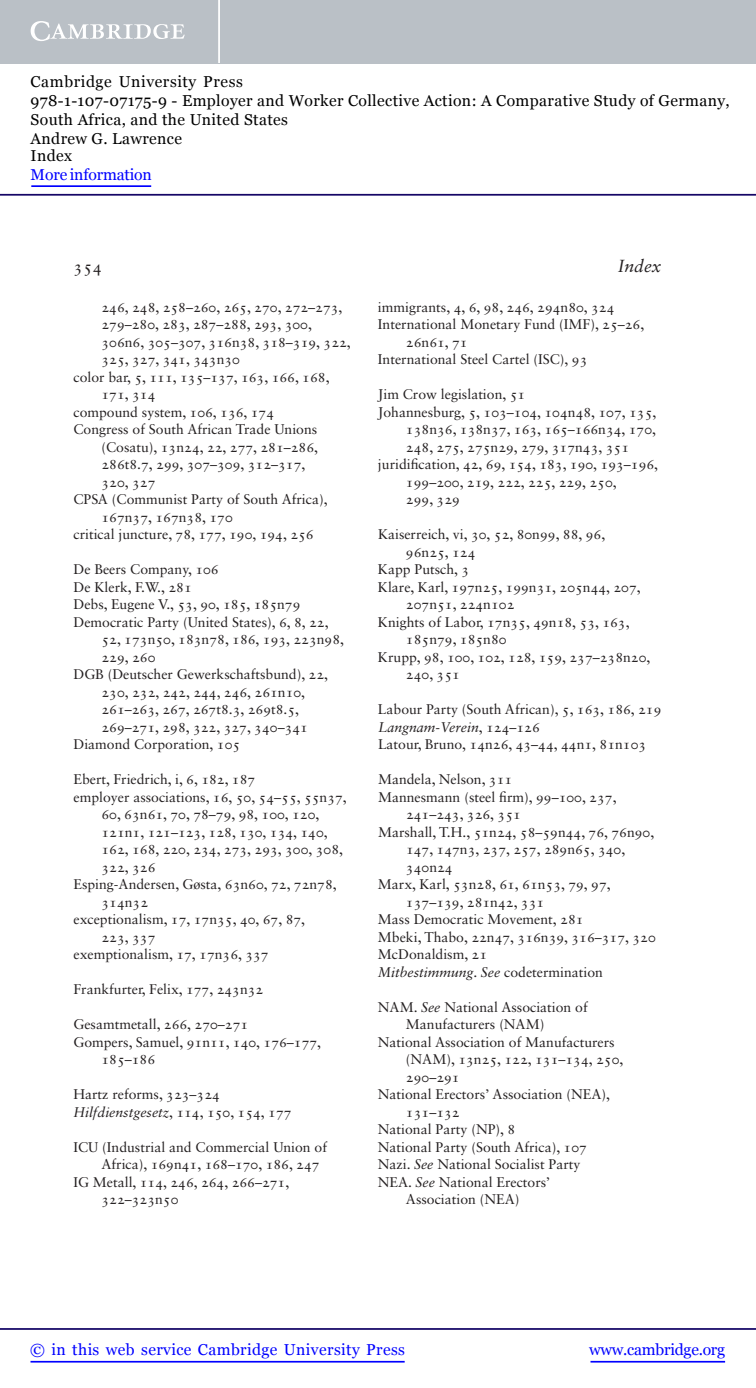
<style>
.page{position:relative;width:756px;height:1388px;background:#fff}
.page>*{position:absolute;margin:0;border:0;box-sizing:border-box;transform-origin:0 0}
.t1{font:italic 17.5px "Sabon LT Std";color:#231f20}
.t2{font:16.62px "Sabon LT Std";color:#231f20}
.t3{font:15.75px/18.6px "Georgia";letter-spacing:.025em;color:#000}
.t4{font:15.75px "Georgia";letter-spacing:.025em;color:#00f}
.t5{font:15.75px "Georgia";letter-spacing:-.015em;color:#00f}
.t6{font:15.75px "Georgia";letter-spacing:-.01em;color:#00f}
.t7{font:14px/17.5px "Sabon LT Std";color:#231f20}
.t8{font:italic 14px "Sabon LT Std";color:#231f20}
.s1{font-family:"Times New Roman"}
.s2{font-style:italic}
.s3{font-style:normal}
</style>
<div class="page">
<hr style="left:591px;top:1361px;width:134px;height:1px;background:#00f">
<hr style="left:0;top:1328px;width:756px;height:2px;background:#150666">
<hr style="left:31px;top:1361px;width:374px;height:1px;background:#00f">
<div style="left:0;top:0;width:756px;height:63px;background:#bac0c6"></div>
<svg style="left:31px;top:21px;width:154px;height:20px"></svg>
<hr style="left:218px;top:0;width:2px;height:63px;background:#fff">
<hr style="left:0;top:194px;width:756px;height:2px;background:#150666">
<hr style="left:31px;top:185px;width:120px;height:2px;background:#00f">
<p class="t3" style="left:31px;top:73px;width:701px">Cambridge University Press<br>978-1-107-07175-9 - Employer and Worker Collective Action: A Comparative Study of Germany, South Africa, and the United States<br>Andrew G. Lawrence<br>Index</p>
<p class="t6" style="left:31px;top:165px;width:123px">More information</p>
<p class="t2" style="left:74px;top:260px;width:30px">354</p>
<p class="t1" style="left:618px;top:259px;width:45px">Index</p>
<p class="t7" style="left:102px;top:299px;width:243px">246 , 248 , 258–260 , 265 , 270 , 272–273 ,</p>
<p class="t7" style="left:101px;top:317px;width:212px">279–280 , 283 , 287–288 , 293 , 300 ,</p>
<p class="t7" style="left:101px;top:334px;width:251px">306n6 , 305–307 , 316n38 , 318–319 , 322 ,</p>
<p class="t7" style="left:101px;top:352px;width:140px">325 , 327 , 341 , 343n30</p>
<p class="t7" style="left:73px;top:369px;width:258px">color bar, 5 , 111 , 135–137 , 163 , 166 , 168 ,</p>
<p class="t7" style="left:101px;top:387px;width:55px">171 , 314</p>
<p class="t7" style="left:73px;top:404px;width:202px">compound system, 106 , 136 , 174</p>
<p class="t7" style="left:73px;top:422px;width:245px">Congress of South African Trade Unions</p>
<p class="t7" style="left:101px;top:439px;width:218px">(Cosatu), 13n24 , 22 , 277 , 281–286 ,</p>
<p class="t7" style="left:101px;top:457px;width:205px">286t8.7 , 299 , 307–309 , 312–317 ,</p>
<p class="t7" style="left:101px;top:474px;width:55px">320 , 327</p>
<p class="t7" style="left:74px;top:492px;width:256px">CPSA (Communist Party of South Africa),</p>
<p class="t7" style="left:102px;top:509px;width:133px">167n37 , 167n38 , 170</p>
<p class="t7" style="left:74px;top:527px;width:242px">critical juncture, 78 , 177 , 190 , 194 , 256</p>
<p class="t7" style="left:73px;top:562px;width:147px">De Beers Company, 106</p>
<p class="t7" style="left:73px;top:579px;width:120px">De Klerk, F.W., 281</p>
<p class="t7" style="left:73px;top:597px;width:228px">Debs, Eugene V., 53 , 90 , 185 , 185n79</p>
<p class="t7" style="left:73px;top:614px;width:257px">Democratic Party (United States), 6 , 8 , 22 ,</p>
<p class="t7" style="left:101px;top:632px;width:244px">52 , 173n50 , 183n78 , 186 , 193 , 223n98 ,</p>
<p class="t7" style="left:101px;top:649px;width:55px">229 , 260</p>
<p class="t7" style="left:73px;top:667px;width:256px">DGB (Deutscher Gewerkschaftsbund), 22 ,</p>
<p class="t7" style="left:101px;top:684px;width:205px">230 , 232 , 242 , 244 , 246 , 261n10 ,</p>
<p class="t7" style="left:101px;top:702px;width:199px">261–263 , 267 , 267t8.3 , 269t8.5 ,</p>
<p class="t7" style="left:101px;top:719px;width:208px">269–271 , 298 , 322 , 327 , 340–341</p>
<p class="t7" style="left:74px;top:737px;width:168px">Diamond Corporation, 105</p>
<p class="t7" style="left:74px;top:772px;width:183px">Ebert, Friedrich, i , 6 , 182 , 187</p>
<p class="t7" style="left:73px;top:789px;width:275px">employer associations, 16 , 50 , 54–55 , 55n37 ,</p>
<p class="t7" style="left:101px;top:807px;width:219px">60 , 63n61 , 70 , 78–79 , 98 , 100 , 120 ,</p>
<p class="t7" style="left:101px;top:824px;width:228px">121n1 , 121–123 , 128 , 130 , 134 , 140 ,</p>
<p class="t7" style="left:101px;top:842px;width:243px">162 , 168 , 220 , 234 , 273 , 293 , 300 , 308 ,</p>
<p class="t7" style="left:101px;top:859px;width:55px">322 , 326</p>
<p class="t7" style="left:73px;top:877px;width:265px">Esping-Andersen, G <span class="s1">ø</span> sta, 63n60 , 72 , 72n78 ,</p>
<p class="t7" style="left:101px;top:894px;width:48px">314n32</p>
<p class="t7" style="left:74px;top:912px;width:233px">exceptionalism, 17 , 17n35 , 40 , 67 , 87 ,</p>
<p class="t7" style="left:101px;top:929px;width:55px">223 , 337</p>
<p class="t7" style="left:73px;top:947px;width:197px">exemptionalism, 17 , 17n36 , 337</p>
<p class="t7" style="left:73px;top:982px;width:191px">Frankfurter, Felix, 177 , 243n32</p>
<p class="t7" style="left:73px;top:1017px;width:176px">Gesamtmetall, 266 , 270–271</p>
<p class="t7" style="left:73px;top:1034px;width:249px">Gompers, Samuel, 91n11 , 140 , 176–177 ,</p>
<p class="t7" style="left:101px;top:1052px;width:55px">185–186</p>
<p class="t7" style="left:73px;top:1087px;width:220px">Hartz reforms, 323–324<br><span class="s2">Hilfdienstgesetz</span>, 114 , 150 , 154 , 177</p>
<p class="t7" style="left:73px;top:1139px;width:255px">ICU (Industrial and Commercial Union of</p>
<p class="t7" style="left:101px;top:1157px;width:220px">Africa), 169n41 , 168–170 , 186 , 247</p>
<p class="t7" style="left:73px;top:1174px;width:217px">IG Metall, 114 , 246 , 264 , 266–271 ,</p>
<p class="t7" style="left:101px;top:1192px;width:79px">322–323n50</p>
<p class="t7" style="left:378px;top:299px;width:238px">immigrants, 4 , 6 , 98 , 246 , 294n80 , 324</p>
<p class="t7" style="left:378px;top:317px;width:268px">International Monetary Fund (IMF), 25–26 ,</p>
<p class="t7" style="left:406px;top:334px;width:63px">26n61 , 71</p>
<p class="t7" style="left:378px;top:352px;width:211px">International Steel Cartel (ISC), 93</p>
<p class="t7" style="left:378px;top:387px;width:149px">Jim Crow legislation, 51</p>
<p class="t7" style="left:378px;top:404px;width:280px">Johannesburg, 5 , 103–104 , 104n48 , 107 , 135 ,</p>
<p class="t7" style="left:406px;top:422px;width:252px">138n36 , 138n37 , 163 , 165–166n34 , 170 ,</p>
<p class="t7" style="left:406px;top:439px;width:225px">248 , 275 , 275n29 , 279 , 317n43 , 351</p>
<p class="t7" style="left:378px;top:457px;width:282px">juridification, 42 , 69 , 154 , 183 , 190 , 193–196 ,</p>
<p class="t7" style="left:406px;top:474px;width:212px">199–200 , 219 , 222 , 225 , 229 , 250 ,</p>
<p class="t7" style="left:406px;top:492px;width:55px">299 , 329</p>
<p class="t7" style="left:378px;top:527px;width:229px">Kaiserreich, vi , 30 , 52 , 80n99 , 88 , 96 ,</p>
<p class="t7" style="left:406px;top:544px;width:71px">96n25 , 124</p>
<p class="t7" style="left:378px;top:562px;width:93px">Kapp Putsch, 3</p>
<p class="t7" style="left:378px;top:579px;width:264px">Klare, Karl, 197n25 , 199n31 , 205n44 , 207 ,</p>
<p class="t7" style="left:406px;top:597px;width:110px">207n51 , 224n102</p>
<p class="t7" style="left:378px;top:614px;width:253px">Knights of Labor, 17n35 , 49n18 , 53 , 163 ,</p>
<p class="t7" style="left:406px;top:632px;width:102px">185n79 , 185n80</p>
<p class="t7" style="left:378px;top:649px;width:274px">Krupp, 98 , 100 , 102 , 128 , 159 , 237–238n20 ,</p>
<p class="t7" style="left:406px;top:667px;width:55px">240 , 351</p>
<p class="t7" style="left:378px;top:702px;width:285px">Labour Party (South African), 5 , 163 , 186 , 219<br><span class="s2">Langnam-Verein</span>, 124–126<br>Latour, Bruno, 14n26 , 43–44 , 44n1 , 81n103</p>
<p class="t7" style="left:378px;top:772px;width:136px">Mandela, Nelson, 311</p>
<p class="t7" style="left:378px;top:789px;width:240px">Mannesmann (steel firm), 99–100 , 237 ,</p>
<p class="t7" style="left:406px;top:807px;width:116px">241–243 , 326 , 351</p>
<p class="t7" style="left:378px;top:824px;width:278px">Marshall, T.H., 51n24 , 58–59n44 , 76 , 76n90 ,</p>
<p class="t7" style="left:406px;top:842px;width:221px">147 , 147n3 , 237 , 257 , 289n65 , 340 ,</p>
<p class="t7" style="left:406px;top:859px;width:48px">340n24</p>
<p class="t7" style="left:378px;top:877px;width:234px">Marx, Karl, 53n28 , 61 , 61n53 , 79 , 97 ,</p>
<p class="t7" style="left:406px;top:894px;width:140px">137–139 , 281n42 , 331</p>
<p class="t7" style="left:378px;top:912px;width:207px">Mass Democratic Movement, 281</p>
<p class="t7" style="left:378px;top:929px;width:279px">Mbeki, Thabo, 22n47 , 316n39 , 316–317 , 320</p>
<p class="t7" style="left:378px;top:947px;width:111px">McDonaldism, 21</p>
<p class="t8" style="left:378px;top:966px;width:227px">Mitbestimmung<span class="s3">.</span> See <span class="s3">codetermination</span></p>
<p class="t7" style="left:378px;top:999px;width:212px">NAM. <span class="s2">See</span> National Association of</p>
<p class="t7" style="left:406px;top:1017px;width:140px">Manufacturers (NAM)</p>
<p class="t7" style="left:378px;top:1034px;width:238px">National Association of Manufacturers</p>
<p class="t7" style="left:406px;top:1052px;width:219px">(NAM) , 13n25 , 122 , 131–134 , 250 ,</p>
<p class="t7" style="left:406px;top:1069px;width:55px">290–291</p>
<p class="t7" style="left:378px;top:1087px;width:234px">National Erectors’ Association (NEA),</p>
<p class="t7" style="left:406px;top:1104px;width:55px">131–132</p>
<p class="t7" style="left:378px;top:1122px;width:139px">National Party (NP), 8</p>
<p class="t7" style="left:378px;top:1139px;width:210px">National Party (South Africa), 107</p>
<p class="t7" style="left:378px;top:1157px;width:204px">Nazi. <span class="s2">See</span> National Socialist Party</p>
<p class="t7" style="left:378px;top:1174px;width:174px">NEA. <span class="s2">See</span> National Erectors’</p>
<p class="t7" style="left:406px;top:1192px;width:115px">Association (NEA)</p>
<p class="t4" style="left:30px;top:1339px;width:376px">© in this web service Cambridge University Press</p>
<p class="t5" style="left:589px;top:1339px;width:137px">www.cambridge.org</p>
</div>
